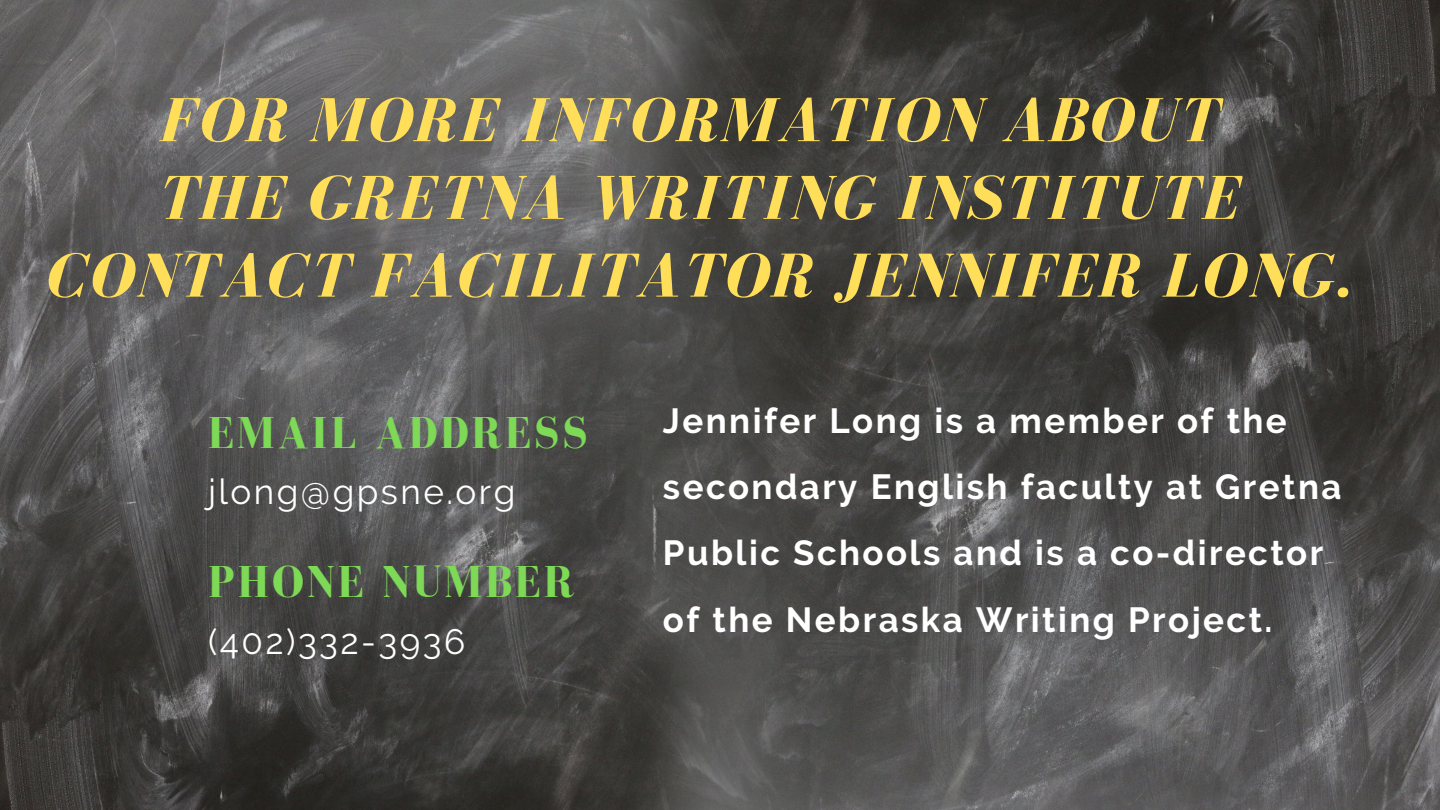
<style>
.page{position:relative;width:1440px;height:810px;background:#fff}
.page>*{position:absolute;margin:0;border:0;box-sizing:border-box;transform-origin:0 0}
.t1{font:italic 700 64px/77.7px "Bodoni FLF";letter-spacing:.04em;color:#ffde59;text-align:center}
.t2{font:700 45.9px "Bodoni FLF";letter-spacing:.06em;color:#7ed957}
.t3{font:35.1px "Raleway";letter-spacing:.07em;color:#fff}
.t4{font:700 34.8px/66.4px "Raleway";letter-spacing:.07em;color:#fff}
</style>
<div class="page">
<img style="left:0;top:0;width:1440px;height:810px">
<h1 class="t1" style="left:44px;top:81px;width:1309px">FOR MORE INFORMATION ABOUT<br>THE GRETNA WRITING INSTITUTE<br>CONTACT FACILITATOR JENNIFER LONG.</h1>
<h2 class="t2" style="left:208px;top:408px;width:381px">EMAIL ADDRESS</h2>
<p class="t3" style="left:208px;top:471px;width:309px">jlong@gpsne.org</p>
<h2 class="t2" style="left:208px;top:557px;width:368px">PHONE NUMBER</h2>
<p class="t3" style="left:208px;top:621px;width:259px">(402)332-3936</p>
<p class="t4" style="left:663px;top:387px;width:680px">Jennifer Long is a member of the secondary English faculty at Gretna Public Schools and is a co-director of the Nebraska Writing Project.</p>
</div>
